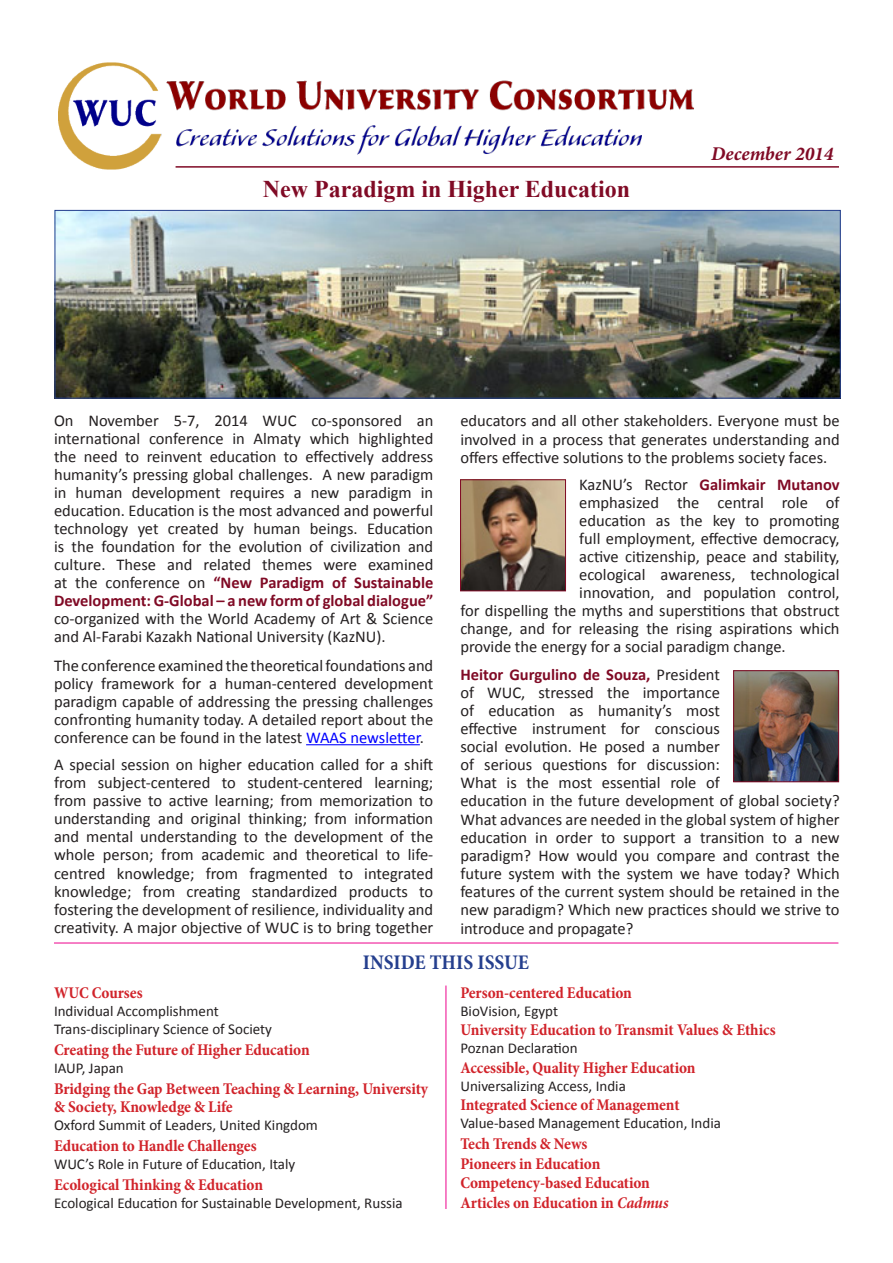
<style>
.page{position:relative;width:893px;height:1263px;background:#fff}
.page>*{position:absolute;margin:0;border:0;box-sizing:border-box;transform-origin:0 0}
.News_Body_Title{font:700 24px "Times New Roman";color:#800a25}
.t1{font:700 condensed 21px "Minion Pro";color:#253f8e}
.t2{font:italic 700 19.5px "Minion Pro";color:#800a25}
.News_Body-2Column{font:16.5px/18.1px "Calibri";color:#231f20;text-align:justify}
.t3{font:700 condensed 16.5px/18px "Minion Pro";letter-spacing:-.005em;color:#d1232a}
.News_Body-2Column-2{font:700 16.5px "Calibri";color:#800a25}
.News_Body{font:15px "Calibri";color:#231f20}
.s1{font-weight:700;color:#800a25}
.s2{color:#00f}
.s3{font-weight:400;color:#231f20}
.s4{font-style:italic}
</style>
<div class="page">
<hr style="left:54px;top:943px;width:784px;height:1px;background:#ed028c">
<hr style="left:446px;top:985px;width:1px;height:224px;background:#ed028c">
<img style="left:58px;top:62px;width:636px;height:108px">
<hr style="left:176px;top:166px;width:663px;height:2px;background:#800a25">
<hr style="left:306px;top:744px;width:114px;height:1px;background:#00f">
<img style="left:57px;top:212px;width:781px;height:184px">
<div style="left:55px;top:210px;width:785px;height:188px;border:1px solid #253f8e"></div>
<img style="left:735px;top:672px;width:102px;height:108px">
<div style="left:733px;top:670px;width:106px;height:112px;border:1px solid #800a25"></div>
<img style="left:462px;top:482px;width:102px;height:107px">
<div style="left:460px;top:480px;width:106px;height:111px;border:1px solid #800a25"></div>
<p class="News_Body_Title" style="left:263px;top:172px;width:369px">New Paradigm in Higher Education</p>
<p class="t2" style="left:711px;top:140px;width:124px">December 2014</p>
<p class="News_Body-2Column" style="left:54px;top:412px;width:381px">On November 5-7, 2014 WUC co-sponsored an international conference in Almaty which highlighted the need to reinvent education to effectively address humanity’s pressing global challenges. A new paradigm in human development requires a new paradigm in education. Education is the most advanced and powerful technology yet created by human beings. Education is the foundation for the evolution of civilization and culture. These and related themes were examined at the conference on <span class="s1">“New Paradigm of Sustainable Development: G-Global – a new form of global dialogue” </span>co-organized with the World Academy of Art &amp; Science and Al-Farabi Kazakh National University (KazNU).</p>
<p class="News_Body-2Column" style="left:54px;top:656px;width:381px">The conference examined the theoretical foundations and policy framework for a human-centered development paradigm capable of addressing the pressing challenges confronting humanity today. A detailed report about the conference can be found in the latest <span class="s2">WAAS newsletter</span>.</p>
<p class="News_Body-2Column" style="left:54px;top:755px;width:381px">A special session on higher education called for a shift from subject-centered to student-centered learning; from passive to active learning; from memorization to understanding and original thinking; from information and mental understanding to the development of the whole person; from academic and theoretical to life&shy;centred knowledge; from fragmented to integrated knowledge; from creating standardized products to fostering the development of resilience, individuality and creativity. A major objective of WUC is to bring together</p>
<p class="News_Body-2Column" style="left:460px;top:412px;width:381px">educators and all other stakeholders. Everyone must be involved in a process that generates understanding and offers effective solutions to the problems society faces.</p>
<p class="News_Body-2Column-2" style="left:579px;top:474px;width:262px"><span class="s3">KazNU’s Rector</span> Galimkair Mutanov</p>
<p class="News_Body-2Column" style="left:579px;top:493px;width:262px">emphasized the central role of</p>
<p class="News_Body-2Column" style="left:579px;top:511px;width:262px">education as the key to promoting</p>
<p class="News_Body-2Column" style="left:579px;top:529px;width:262px">full employment, effective democracy,</p>
<p class="News_Body-2Column" style="left:579px;top:547px;width:262px">active citizenship, peace and stability,</p>
<p class="News_Body-2Column" style="left:579px;top:565px;width:262px">ecological awareness, technological</p>
<p class="News_Body-2Column" style="left:579px;top:583px;width:262px">innovation, and population control,</p>
<p class="News_Body-2Column" style="left:460px;top:601px;width:381px">for dispelling the myths and superstitions that obstruct</p>
<p class="News_Body-2Column" style="left:460px;top:619px;width:381px">change, and for releasing the rising aspirations which</p>
<p class="News_Body-2Column" style="left:460px;top:637px;width:327px">provide the energy for a social paradigm change.</p>
<p class="News_Body-2Column" style="left:460px;top:666px;width:381px;text-align:left"><span class="s1">Heitor Gurgulino de Souza,</span> President<br>of WUC, stressed the importance<br>of education as humanity’s most<br>effective instrument for conscious<br>social evolution. He posed a number<br>of serious questions for discussion:<br>What is the most essential role of<br>education in the future development of global society?<br>What advances are needed in the global system of higher education in order to support a transition to a new paradigm? How would you compare and contrast the future system with the system we have today? Which features of the current system should be retained in the new paradigm? Which new practices should we strive to introduce and propagate?</p>
<p class="t1" style="left:363px;top:947px;width:168px">INSIDE THIS ISSUE</p>
<p class="t3" style="left:54px;top:983px;width:90px">WUC Courses</p>
<p class="News_Body" style="left:54px;top:1001px;width:166px">Individual Accomplishment</p>
<p class="News_Body" style="left:54px;top:1019px;width:220px">Trans-disciplinary Science of Society</p>
<p class="t3" style="left:54px;top:1040px;width:257px">Creating the Future of Higher Education</p>
<p class="News_Body" style="left:54px;top:1058px;width:71px">IAUP, Japan</p>
<p class="t3" style="left:54px;top:1079px;width:376px">Bridging the Gap Between Teaching &amp; Learning, University &amp; Society, Knowledge &amp; Life</p>
<p class="News_Body" style="left:54px;top:1115px;width:265px">Oxford Summit of Leaders, United Kingdom</p>
<p class="t3" style="left:54px;top:1136px;width:204px">Education to Handle Challenges</p>
<p class="News_Body" style="left:54px;top:1154px;width:243px">WUC’s Role in Future of Education, Italy</p>
<p class="t3" style="left:54px;top:1175px;width:211px">Ecological Thinking &amp; Education</p>
<p class="News_Body" style="left:54px;top:1193px;width:350px">Ecological Education for Sustainable Development, Russia</p>
<p class="t3" style="left:460px;top:983px;width:173px">Person-centered Education</p>
<p class="News_Body" style="left:460px;top:1001px;width:99px">BioVision, Egypt</p>
<p class="t3" style="left:460px;top:1021px;width:317px">University Education to Transmit Values &amp; Ethics</p>
<p class="News_Body" style="left:460px;top:1038px;width:119px">Poznan Declaration</p>
<p class="t3" style="left:460px;top:1058px;width:237px">Accessible, Quality Higher Education</p>
<p class="News_Body" style="left:460px;top:1076px;width:167px">Universalizing Access, India</p>
<p class="t3" style="left:460px;top:1096px;width:221px">Integrated Science of Management</p>
<p class="News_Body" style="left:460px;top:1113px;width:262px">Value-based Management Education, India</p>
<p class="t3" style="left:460px;top:1135px;width:129px">Tech Trends &amp; News</p>
<p class="t3" style="left:460px;top:1154px;width:141px">Pioneers in Education</p>
<p class="t3" style="left:460px;top:1174px;width:191px">Competency-based Education</p>
<p class="t3" style="left:460px;top:1193px;width:210px">Articles on Education in <span class="s4">Cadmus</span></p>
</div>
